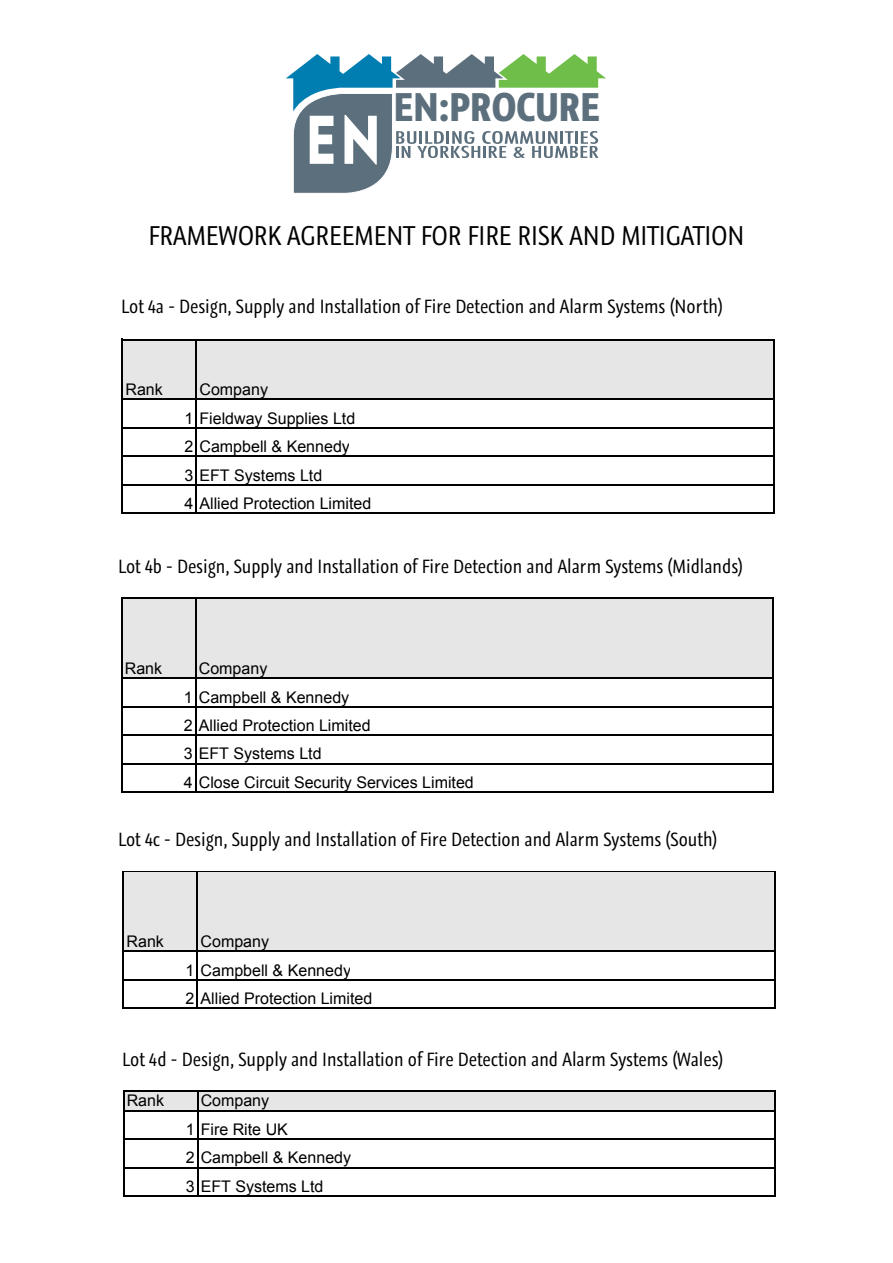
<style>
.page{position:relative;width:893px;height:1263px;background:#fff}
.page>*{position:absolute;margin:0;border:0;box-sizing:border-box;transform-origin:0 0}
.t1{font:700 37.5px "Graublau Web";color:#5c6f7c}
.t2{font:25.5px "Graublau Web";color:#000}
.t3{font:18px "Graublau Web";color:#000}
.t4{font:16.05px/28.5px "Arial";color:#000}
.t5{font:700 16.05px "Arial";color:#000}
</style>
<div class="page">
<svg style="left:286px;top:54px;width:320px;height:139px"></svg>
<div style="left:123px;top:339px;width:651px;height:61px;background:#e7e6e6"></div>
<hr style="left:122px;top:339px;width:1px;height:175px;background:#000">
<hr style="left:196px;top:340px;width:1px;height:174px;background:#000">
<hr style="left:773px;top:340px;width:2px;height:174px;background:#000">
<hr style="left:123px;top:339px;width:652px;height:1px;background:#000">
<hr style="left:123px;top:399px;width:652px;height:1px;background:#000">
<hr style="left:123px;top:427px;width:652px;height:2px;background:#000">
<hr style="left:123px;top:456px;width:652px;height:1px;background:#000">
<hr style="left:123px;top:484px;width:652px;height:1px;background:#000">
<hr style="left:123px;top:512px;width:652px;height:2px;background:#000">
<div style="left:122px;top:598px;width:651px;height:80px;background:#e7e6e6"></div>
<hr style="left:121px;top:598px;width:1px;height:195px;background:#000">
<hr style="left:195px;top:599px;width:1px;height:194px;background:#000">
<hr style="left:772px;top:599px;width:2px;height:194px;background:#000">
<hr style="left:122px;top:598px;width:652px;height:1px;background:#000">
<hr style="left:122px;top:677px;width:652px;height:2px;background:#000">
<hr style="left:122px;top:706px;width:652px;height:1px;background:#000">
<hr style="left:122px;top:734px;width:652px;height:2px;background:#000">
<hr style="left:122px;top:763px;width:652px;height:1px;background:#000">
<hr style="left:122px;top:791px;width:652px;height:2px;background:#000">
<div style="left:124px;top:1090px;width:651px;height:21px;background:#e7e6e6"></div>
<hr style="left:123px;top:1090px;width:1px;height:107px;background:#000">
<hr style="left:197px;top:1091px;width:1px;height:106px;background:#000">
<hr style="left:774px;top:1091px;width:2px;height:106px;background:#000">
<hr style="left:124px;top:1090px;width:652px;height:1px;background:#000">
<hr style="left:124px;top:1110px;width:652px;height:1px;background:#000">
<hr style="left:124px;top:1138px;width:652px;height:2px;background:#000">
<hr style="left:124px;top:1167px;width:652px;height:1px;background:#000">
<hr style="left:124px;top:1195px;width:652px;height:2px;background:#000">
<div style="left:124px;top:872px;width:651px;height:79px;background:#e7e6e6"></div>
<hr style="left:123px;top:872px;width:1px;height:137px;background:#000">
<hr style="left:197px;top:872px;width:1px;height:137px;background:#000">
<hr style="left:774px;top:872px;width:2px;height:137px;background:#000">
<hr style="left:124px;top:872px;width:652px;height:1px;background:#000">
<hr style="left:124px;top:951px;width:652px;height:1px;background:#000">
<hr style="left:124px;top:979px;width:652px;height:1px;background:#000">
<hr style="left:124px;top:1007px;width:652px;height:2px;background:#000">
<h1 class="t1" style="left:394px;top:80px;width:207px">EN:PROCURE</h1>
<p class="t5" style="left:199px;top:216px;width:386px">Framework Agreement for Fire Risk and Mitigation</p>
<h2 class="t2" style="left:149px;top:218px;width:597px">Framework agreement for fire risk and mitigation</h2>
<p class="t3" style="left:121px;top:294px;width:603px">Lot 4a - Design, Supply and I nstallation of Fire Detection and Alarm Systems (N orth)</p>
<p class="t4" style="left:125px;top:376px;width:39px">Rank</p>
<p class="t4" style="left:185px;top:376px;width:188px;text-indent:15px">Company<br>1 Fieldway Supplies Ltd<br>2 Campbell &amp; Kennedy<br>3 EFT Systems Ltd<br>4 Allied Protection Limited</p>
<p class="t3" style="left:118px;top:554px;width:626px">Lot 4b - Design, Supply and I nstallation of Fire Detection and Alarm Systems (Midlands)</p>
<p class="t4" style="left:125px;top:654px;width:39px">Rank</p>
<p class="t4" style="left:184px;top:654px;width:292px;text-indent:15px">Company<br>1 Campbell &amp; Kennedy<br>2 Allied Protection Limited<br>3 EFT Systems Ltd<br>4 Close Circuit Security Services Limited</p>
<p class="t3" style="left:118px;top:827px;width:601px">Lot 4c - Design, Supply and I nstallation of Fire Detection and Alarm Systems (South)</p>
<p class="t4" style="left:127px;top:927px;width:39px">Rank</p>
<p class="t4" style="left:186px;top:927px;width:188px;text-indent:15px">Company<br>1 Campbell &amp; Kennedy<br>2 Allied Protection Limited</p>
<p class="t3" style="left:122px;top:1047px;width:603px">Lot 4d - Design, Supply and I nstallation of Fire Detection and Alarm Systems (Wales)</p>
<p class="t4" style="left:127px;top:1087px;width:39px">Rank</p>
<p class="t4" style="left:186px;top:1087px;width:167px;text-indent:15px">Company<br>1 Fire Rite UK<br>2 Campbell &amp; Kennedy<br>3 EFT Systems Ltd</p>
</div>
